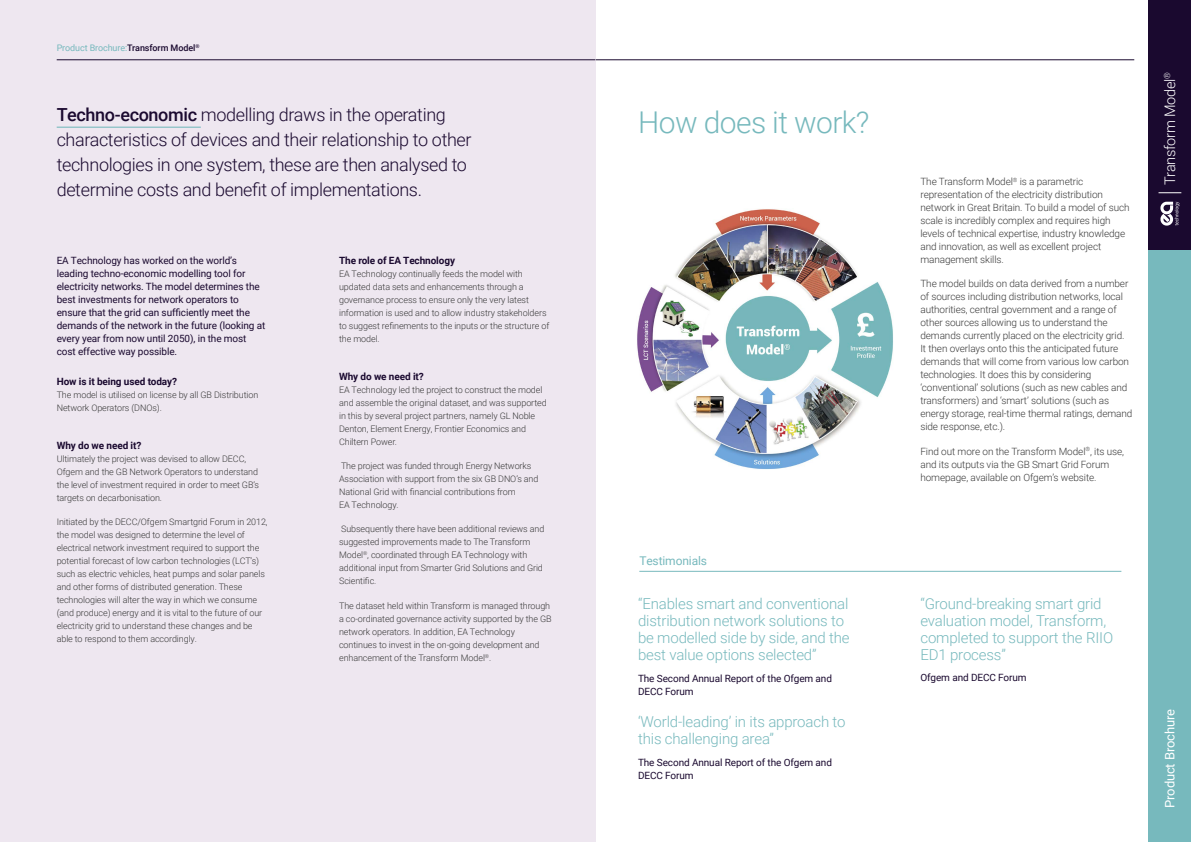
<style>
.page{position:relative;width:1191px;height:842px;background:#fff}
.page>*{position:absolute;margin:0;border:0;box-sizing:border-box;transform-origin:0 0}
.t1{font:300 30px "Roboto";letter-spacing:-.02em;color:#77b9bd}
.t2{font:300 18px/25px "Roboto";letter-spacing:-.02em;color:#1a092f}
.t3{font:300 15px/17px "Roboto";letter-spacing:-.01em;color:#77b9bd}
.t4{font:300 14.6px "Roboto";letter-spacing:-.02em;color:#fff}
.t5{font:13px "Roboto";letter-spacing:-.01em;color:#fff}
.t6{font:12px "Roboto";letter-spacing:-.01em;color:#77b9bd}
.t7{font:300 10px/13px "Roboto";letter-spacing:-.01em;color:#393939}
.t8{font:10px/13px "Roboto";letter-spacing:-.01em;color:#1a092f}
.t9{font:700 10px "Roboto";letter-spacing:-.01em;color:#1a092f}
.t10{font:300 9px/13px "Roboto";letter-spacing:-.01em;color:#393939}
.t11{font:9px "Roboto";letter-spacing:-.01em;color:#77b9bd}
.s1{font-weight:500;color:#1a092f}
.s2{font-weight:500}
</style>
<div class="page">
<hr style="left:595px;top:60px;width:539px;height:1px;background:#1a092f">
<div style="left:0;top:0;width:595px;height:842px;background:#eee7f0"></div>
<div style="left:1148px;top:0;width:43px;height:842px;background:#77b9bd"></div>
<div style="left:1148px;top:0;width:43px;height:249px;background:#1a092f"></div>
<hr style="left:57px;top:127px;width:144px;height:1px;background:#77b9bd">
<hr style="left:57px;top:60px;width:538px;height:1px;background:#1a092f">
<svg style="left:1160px;top:202px;width:19px;height:24px"></svg>
<svg style="left:1158px;top:192px;width:23px;height:1px"></svg>
<hr style="left:639px;top:571px;width:482px;height:1px;background:#77b9bd">
<img style="left:637px;top:209px;width:256px;height:260px">
<p class="t11" style="left:57px;top:42px;width:144px">Product Brochure:<span class="s1">Transform Model</span><sup>®</sup></p>
<h2 class="t2" style="left:57px;top:101px;width:416px"><span class="s2">Techno-economic</span> modelling draws in the operating characteristics of devices and their relationship to other technologies in one system, these are then analysed to determine costs and benefit of implementations.</h2>
<p class="t8" style="left:57px;top:254px;width:210px">EA Technology has worked on the world’s leading techno-economic modelling tool for electricity networks. The model determines the best investments for network operators to ensure that the grid can sufficiently meet the demands of the network in the future (looking at every year from now until 2050), in the most cost effective way possible.</p>
<p class="t9" style="left:57px;top:375px;width:122px">How is it being used today?</p>
<p class="t10" style="left:57px;top:388px;width:203px">The model is utilised on license by all GB Distribution<br>Network Operators (DNOs).</p>
<p class="t9" style="left:57px;top:438px;width:86px">Why do we need it?</p>
<p class="t10" style="left:57px;top:451px;width:204px">Ultimately the project was devised to allow DECC, Ofgem and the GB Network Operators to understand the level of investment required in order to meet GB’s targets on decarbonisation.</p>
<p class="t10" style="left:57px;top:515px;width:212px">Initiated by the DECC/Ofgem Smartgrid Forum in 2012, the model was designed to determine the level of electrical network investment required to support the potential forecast of low carbon technologies (LCT’s) such as electric vehicles, heat pumps and solar panels and other forms of distributed generation. These technologies will alter the way in which we consume (and produce) energy and it is vital to the future of our electricity grid to understand these changes and be able to respond to them accordingly.</p>
<p class="t9" style="left:339px;top:254px;width:117px">The role of EA Technology</p>
<p class="t10" style="left:339px;top:267px;width:212px">EA Technology continually feeds the model with updated data sets and enhancements through a governance process to ensure only the very latest information is used and to allow industry stakeholders to suggest refinements to the inputs or the structure of the model.</p>
<p class="t9" style="left:339px;top:369px;width:86px">Why do we need it?</p>
<p class="t10" style="left:339px;top:382px;width:209px">EA Technology led the project to construct the model and assemble the original dataset, and was supported in this by several project partners, namely GL Noble Denton, Element Energy, Frontier Economics and Chiltern Power.</p>
<p class="t10" style="left:339px;top:459px;width:201px">The project was funded through Energy Networks Association with support from the six GB DNO’s and National Grid with financial contributions from<br>EA Technology.</p>
<p class="t10" style="left:339px;top:522px;width:207px">Subsequently there have been additional reviews and suggested improvements made to The Transform Model<sup>®</sup>, coordinated through EA Technology with additional input from Smarter Grid Solutions and Grid Scientific.</p>
<p class="t10" style="left:339px;top:598px;width:214px">The dataset held within Transform is managed through a co-ordinated governance activity supported by the GB network operators. In addition, EA Technology continues to invest in the on-going development and enhancement of the Transform Model<sup>®</sup>.</p>
<h1 class="t1" style="left:638px;top:102px;width:233px">How does it work?</h1>
<h3 class="t6" style="left:639px;top:553px;width:69px">Testimonials</h3>
<h3 class="t3" style="left:638px;top:594px;width:213px">“Enables smart and conventional distribution network solutions to be modelled side by side, and the best value options selected”</h3>
<p class="t8" style="left:638px;top:672px;width:195px">The Second Annual Report of the Ofgem and<br>DECC Forum</p>
<h3 class="t3" style="left:638px;top:713px;width:209px">‘World-leading’ in its approach to this challenging area”</h3>
<p class="t8" style="left:638px;top:755px;width:195px">The Second Annual Report of the Ofgem and<br>DECC Forum</p>
<p class="t7" style="left:920px;top:174px;width:211px">The Transform Model<sup>®</sup> is a parametric representation of the electricity distribution network in Great Britain. To build a model of such scale is incredibly complex and requires high levels of technical expertise, industry knowledge and innovation, as well as excellent project management skills.</p>
<p class="t7" style="left:920px;top:277px;width:213px">The model builds on data derived from a number of sources including distribution networks, local authorities, central government and a range of other sources allowing us to understand the demands currently placed on the electricity grid.<br>It then overlays onto this the anticipated future demands that will come from various low carbon technologies. It does this by considering ‘conventional’ solutions (such as new cables and transformers) and ‘smart’ solutions (such as energy storage, real-time thermal ratings, demand side response, etc.).</p>
<p class="t7" style="left:920px;top:444px;width:205px">Find out more on the Transform Model<sup>®</sup>, its use, and its outputs via the GB Smart Grid Forum homepage, available on Ofgem’s website.</p>
<h3 class="t4" style="left:1159px;top:185px;width:114px;rotate:-90deg">Transform Model<sup>®</sup></h3>
<h3 class="t3" style="left:920px;top:594px;width:194px">“Ground-breaking smart grid evaluation model, Transform, completed to support the RIIO<br>ED1 process”</h3>
<p class="t8" style="left:920px;top:671px;width:108px">Ofgem and DECC Forum</p>
<h3 class="t5" style="left:1160px;top:808px;width:100px;rotate:-90deg">Product Brochure</h3>
</div>
